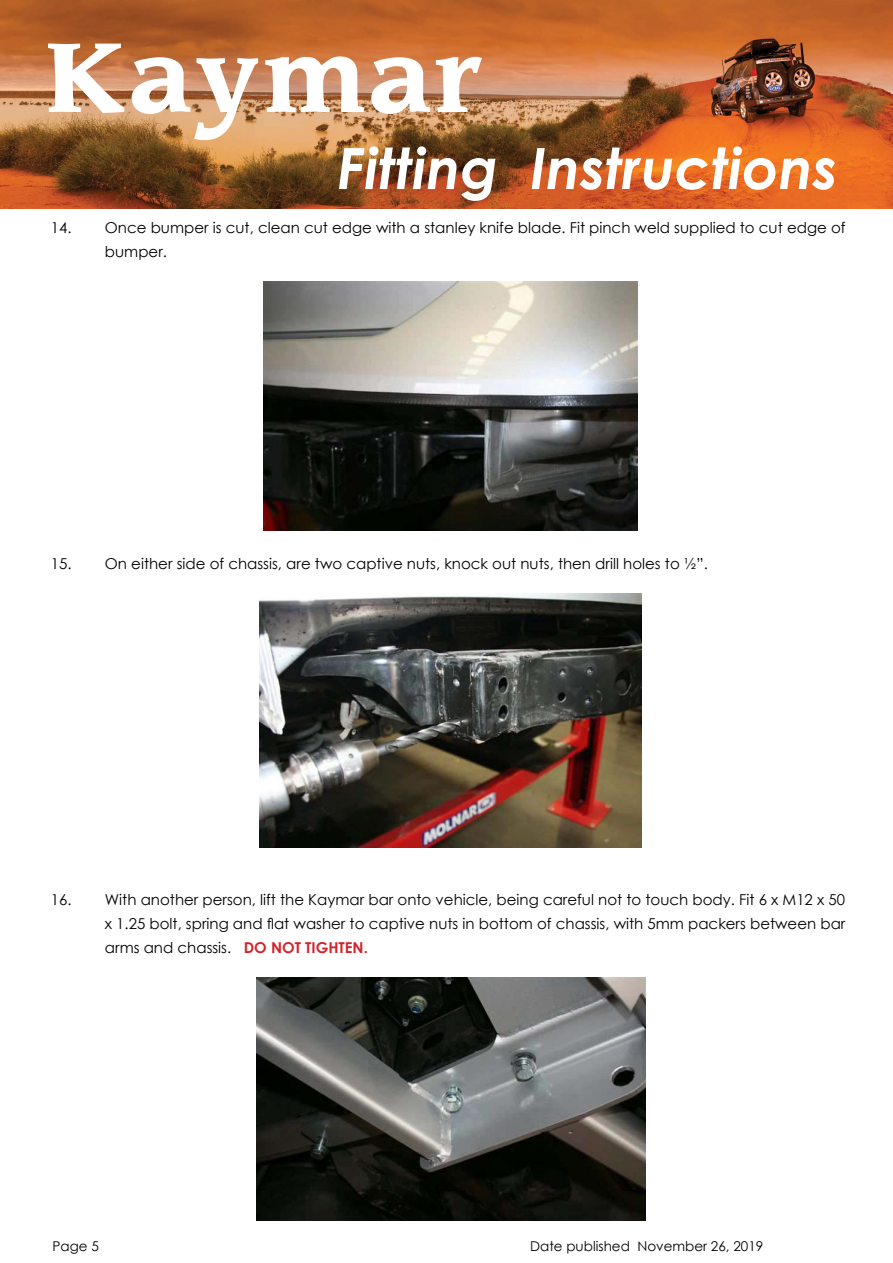
<style>
.page{position:relative;width:893px;height:1263px;background:#fff}
.page>*{position:absolute;margin:0;border:0;box-sizing:border-box;transform-origin:0 0}
.t1{font:700 96px "Leawood";color:#fff}
.t2{font:italic 700 57px "Century Gothic";color:#fff}
.t3{font:15px/24px "Century Gothic";color:#000}
.t4{font:13.5px "Century Gothic";color:#000}
.s1{font-weight:700;color:#d2232a}
</style>
<div class="page">
<img style="left:0;top:1px;width:893px;height:208px">
<img style="left:263px;top:281px;width:375px;height:250px">
<img style="left:260px;top:593px;width:381px;height:255px">
<img style="left:256px;top:977px;width:389px;height:243px">
<h1 class="t1" style="left:44px;top:23px;width:443px">Kaymar</h1>
<h2 class="t2" style="left:337px;top:125px;width:502px">Fitting Instructions</h2>
<p class="t3" style="left:105px;top:215px;width:742px;text-indent:-54px">14. Once bumper is cut, clean cut edge with a stanley knife blade. Fit pinch weld supplied to cut edge of bumper.</p>
<p class="t3" style="left:51px;top:551px;width:658px">15. On either side of chassis, are two captive nuts, knock out nuts, then drill holes to ½”.</p>
<p class="t3" style="left:105px;top:887px;width:742px;text-align:justify;text-indent:-54px">16. With another person, lift the Kaymar bar onto vehicle, being careful not to touch body. Fit 6 x M12 x 50 x 1.25 bolt, spring and flat washer to captive nuts in bottom of chassis, with 5mm packers between bar arms and chassis. <span class="s1">DO NOT TIGHTEN.</span></p>
<p class="t4" style="left:53px;top:1237px;width:48px">Page 5</p>
<p class="t4" style="left:530px;top:1237px;width:235px">Date published November 26, 2019</p>
</div>
